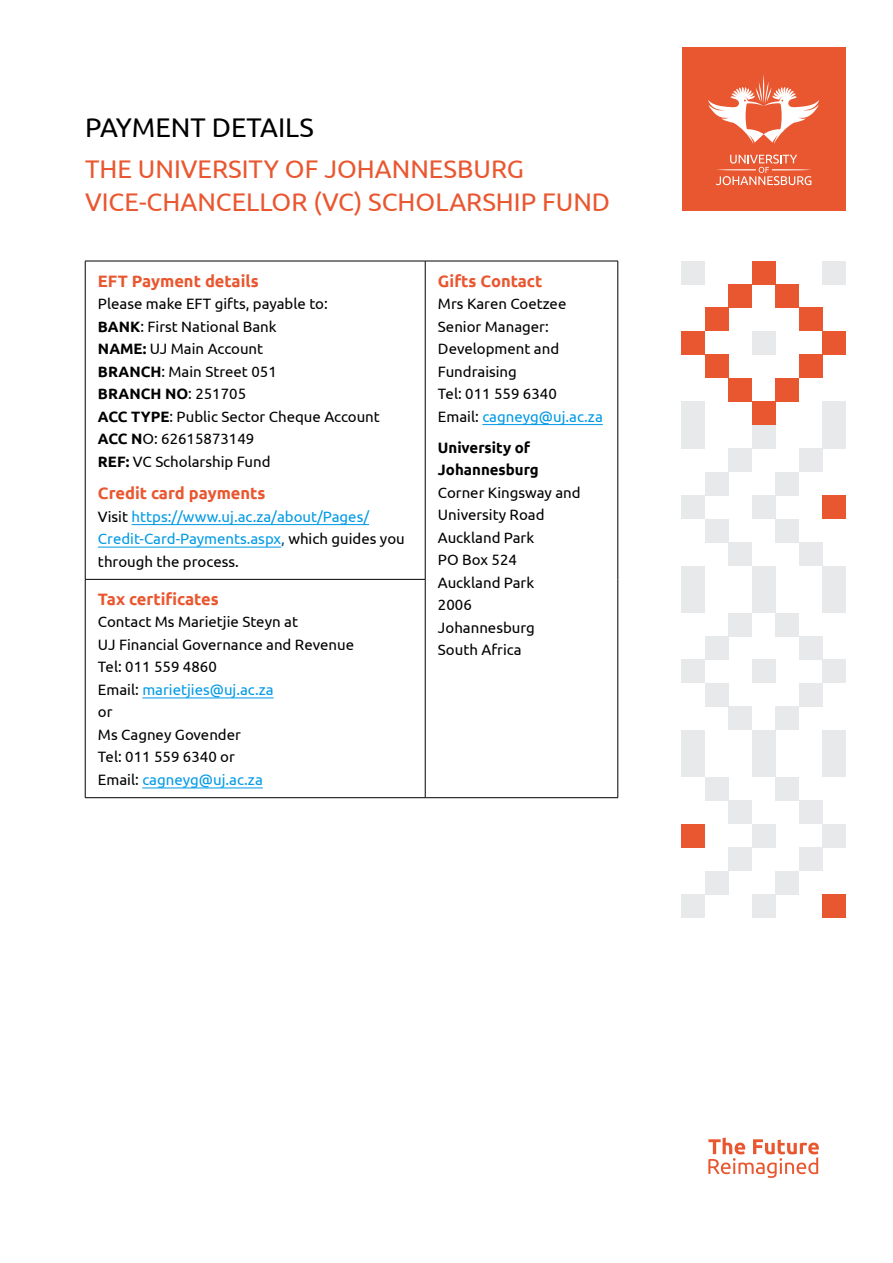
<style>
.page{position:relative;width:893px;height:1263px;background:#fff}
.page>*{position:absolute;margin:0;border:0;box-sizing:border-box;transform-origin:0 0}
.t1{font:27px "Ubuntu";color:#000}
.t2{font:25.5px/33px "Ubuntu";color:#e95730}
.t3{font:700 16.5px "Ubuntu";color:#e95730}
.t4{font:15px/22.5px "Ubuntu";color:#000}
.t5{font:15px/22.5px "Ubuntu";color:#009ae6}
.t6{font:700 15px/22.5px "Ubuntu";color:#000}
.s1{font-weight:700}
.s2{color:#000}
.s3{color:#004780}
.s4{color:#009ae6}
</style>
<div class="page">
<svg style="left:708px;top:1137px;width:111px;height:41px"></svg>
<div style="left:752px;top:753px;width:23px;height:24px;background:#e8e9eb"></div>
<div style="left:681px;top:753px;width:24px;height:24px;background:#e8e9eb"></div>
<div style="left:752px;top:894px;width:23px;height:24px;background:#e8e9eb"></div>
<div style="left:681px;top:894px;width:24px;height:24px;background:#e8e9eb"></div>
<div style="left:775px;top:777px;width:24px;height:23px;background:#e8e9eb"></div>
<div style="left:775px;top:871px;width:24px;height:23px;background:#e8e9eb"></div>
<div style="left:705px;top:777px;width:23px;height:23px;background:#e8e9eb"></div>
<div style="left:705px;top:871px;width:23px;height:23px;background:#e8e9eb"></div>
<div style="left:799px;top:800px;width:23px;height:24px;background:#e8e9eb"></div>
<div style="left:799px;top:847px;width:23px;height:24px;background:#e8e9eb"></div>
<div style="left:728px;top:800px;width:24px;height:24px;background:#e8e9eb"></div>
<div style="left:728px;top:847px;width:24px;height:24px;background:#e8e9eb"></div>
<div style="left:822px;top:824px;width:24px;height:23px;background:#e8e9eb"></div>
<div style="left:752px;top:824px;width:23px;height:23px;background:#e8e9eb"></div>
<div style="left:681px;top:824px;width:24px;height:23px;background:#e95730"></div>
<div style="left:752px;top:425px;width:23px;height:23px;background:#e8e9eb"></div>
<div style="left:752px;top:566px;width:23px;height:23px;background:#e8e9eb"></div>
<div style="left:822px;top:425px;width:24px;height:23px;background:#e8e9eb"></div>
<div style="left:822px;top:566px;width:24px;height:23px;background:#e8e9eb"></div>
<div style="left:728px;top:448px;width:24px;height:24px;background:#e8e9eb"></div>
<div style="left:728px;top:542px;width:24px;height:24px;background:#e8e9eb"></div>
<div style="left:799px;top:448px;width:23px;height:24px;background:#e8e9eb"></div>
<div style="left:799px;top:542px;width:23px;height:24px;background:#e8e9eb"></div>
<div style="left:705px;top:472px;width:23px;height:23px;background:#e8e9eb"></div>
<div style="left:705px;top:519px;width:23px;height:23px;background:#e8e9eb"></div>
<div style="left:775px;top:472px;width:24px;height:23px;background:#e8e9eb"></div>
<div style="left:775px;top:519px;width:24px;height:23px;background:#e8e9eb"></div>
<div style="left:681px;top:495px;width:24px;height:24px;background:#e8e9eb"></div>
<div style="left:752px;top:495px;width:23px;height:24px;background:#e8e9eb"></div>
<div style="left:822px;top:495px;width:24px;height:24px;background:#e95730"></div>
<div style="left:681px;top:660px;width:24px;height:23px;background:#e8e9eb"></div>
<div style="left:822px;top:660px;width:24px;height:23px;background:#e8e9eb"></div>
<div style="left:705px;top:636px;width:23px;height:24px;background:#e8e9eb"></div>
<div style="left:799px;top:636px;width:23px;height:24px;background:#e8e9eb"></div>
<div style="left:728px;top:707px;width:24px;height:23px;background:#e8e9eb"></div>
<div style="left:775px;top:707px;width:24px;height:23px;background:#e8e9eb"></div>
<div style="left:728px;top:613px;width:24px;height:23px;background:#e8e9eb"></div>
<div style="left:775px;top:613px;width:24px;height:23px;background:#e8e9eb"></div>
<div style="left:705px;top:683px;width:23px;height:24px;background:#e8e9eb"></div>
<div style="left:799px;top:683px;width:23px;height:24px;background:#e8e9eb"></div>
<div style="left:752px;top:589px;width:23px;height:24px;background:#e8e9eb"></div>
<div style="left:752px;top:660px;width:23px;height:23px;background:#e8e9eb"></div>
<div style="left:752px;top:730px;width:23px;height:23px;background:#e8e9eb"></div>
<div style="left:681px;top:331px;width:24px;height:24px;background:#e95730"></div>
<div style="left:822px;top:331px;width:24px;height:24px;background:#e95730"></div>
<div style="left:705px;top:308px;width:23px;height:23px;background:#e95730"></div>
<div style="left:799px;top:308px;width:23px;height:23px;background:#e95730"></div>
<div style="left:728px;top:378px;width:24px;height:24px;background:#e95730"></div>
<div style="left:775px;top:378px;width:24px;height:24px;background:#e95730"></div>
<div style="left:728px;top:284px;width:24px;height:24px;background:#e95730"></div>
<div style="left:775px;top:284px;width:24px;height:24px;background:#e95730"></div>
<div style="left:705px;top:355px;width:23px;height:23px;background:#e95730"></div>
<div style="left:799px;top:355px;width:23px;height:23px;background:#e95730"></div>
<div style="left:752px;top:261px;width:23px;height:23px;background:#e95730"></div>
<div style="left:752px;top:331px;width:23px;height:24px;background:#e8e9eb"></div>
<div style="left:752px;top:402px;width:23px;height:23px;background:#e95730"></div>
<div style="left:681px;top:261px;width:24px;height:23px;background:#e8e9eb"></div>
<div style="left:681px;top:402px;width:24px;height:23px;background:#e8e9eb"></div>
<div style="left:681px;top:425px;width:24px;height:23px;background:#e8e9eb"></div>
<div style="left:681px;top:566px;width:24px;height:23px;background:#e8e9eb"></div>
<div style="left:681px;top:589px;width:24px;height:24px;background:#e8e9eb"></div>
<div style="left:681px;top:730px;width:24px;height:23px;background:#e8e9eb"></div>
<div style="left:822px;top:261px;width:24px;height:23px;background:#e8e9eb"></div>
<div style="left:822px;top:402px;width:24px;height:23px;background:#e8e9eb"></div>
<div style="left:822px;top:589px;width:24px;height:24px;background:#e8e9eb"></div>
<div style="left:822px;top:753px;width:24px;height:24px;background:#e8e9eb"></div>
<div style="left:822px;top:730px;width:24px;height:23px;background:#e8e9eb"></div>
<div style="left:822px;top:894px;width:24px;height:24px;background:#e95730"></div>
<hr style="left:85px;top:261px;width:340px;height:1px;background:#000">
<hr style="left:85px;top:261px;width:1px;height:318px;background:#000">
<hr style="left:425px;top:261px;width:193px;height:1px;background:#000">
<hr style="left:425px;top:261px;width:1px;height:318px;background:#000">
<hr style="left:618px;top:261px;width:1px;height:318px;background:#000">
<hr style="left:618px;top:579px;width:1px;height:218px;background:#000">
<hr style="left:425px;top:797px;width:193px;height:1px;background:#000">
<hr style="left:85px;top:579px;width:340px;height:1px;background:#000">
<hr style="left:85px;top:579px;width:1px;height:218px;background:#000">
<hr style="left:425px;top:579px;width:1px;height:218px;background:#000">
<hr style="left:85px;top:797px;width:340px;height:1px;background:#000">
<hr style="left:132px;top:524px;width:237px;height:1px;background:#009ae6">
<hr style="left:98px;top:547px;width:183px;height:1px;background:#009ae6">
<hr style="left:482px;top:424px;width:121px;height:1px;background:#009ae6">
<hr style="left:142px;top:697px;width:132px;height:1px;background:#009ae6">
<hr style="left:142px;top:787px;width:121px;height:1px;background:#009ae6">
<div style="left:682px;top:48px;width:163px;height:163px;background:#e95730"></div>
<svg style="left:708px;top:74px;width:111px;height:70px"></svg>
<svg style="left:716px;top:155px;width:95px;height:30px"></svg>
<h1 class="t1" style="left:85px;top:111px;width:230px">PAYMENT DETAILS</h1>
<h2 class="t2" style="left:85px;top:152px;width:527px">THE UNIVERSITY OF JOHANNESBURG<br>VICE-CHANCELLOR (VC) SCHOLARSHIP FUND</h2>
<p class="t3" style="left:98px;top:271px;width:162px">EFT Payment details</p>
<p class="t4" style="left:98px;top:292px;width:283px">Please make EFT gifts, payable to:<br><span class="s1">BANK</span>: First National Bank<br><span class="s1">NAME:</span> UJ Main Account<br><span class="s1">BRANCH</span>: Main Street 051<br><span class="s1">BRANCH NO</span>: 251705<br><span class="s1">ACC TYPE</span>: Public Sector Cheque Account<br><span class="s1">ACC N</span>O: 62615873149<br><span class="s1">REF:</span> VC Scholarship Fund</p>
<p class="t3" style="left:98px;top:483px;width:169px">Credit card payments</p>
<p class="t5" style="left:98px;top:504px;width:308px"><span class="s2">Visit</span> https://www.uj.ac.za/about/Pages/<br>Credit-Card-Payments.aspx<span class="s3">,</span> <span class="s2">which guides you through the process.</span></p>
<p class="t3" style="left:98px;top:589px;width:122px">Tax certificates</p>
<p class="t4" style="left:98px;top:610px;width:258px">Contact Ms Marietjie Steyn at<br>UJ Financial Governance and Revenue<br>Tel: 011 559 4860<br>Email: <span class="s4">marietjies@uj.ac.za<br></span>or<br>Ms Cagney Govender<br>Tel: 011 559 6340 or<br>Email: <span class="s4">cagneyg@uj.ac.za</span></p>
<p class="t3" style="left:438px;top:271px;width:106px">Gifts Contact</p>
<p class="t4" style="left:438px;top:292px;width:166px">Mrs Karen Coetzee<br>Senior Manager:<br>Development and<br>Fundraising<br>Tel: 011 559 6340<br>Email: <span class="s4">cagneyg@uj.ac.za</span></p>
<p class="t6" style="left:438px;top:436px;width:102px">University of<br>Johannesburg</p>
<p class="t4" style="left:438px;top:480px;width:144px">Corner Kingsway and<br>University Road<br>Auckland Park<br>PO Box 524<br>Auckland Park<br>2006<br>Johannesburg<br>South Africa</p>
</div>
